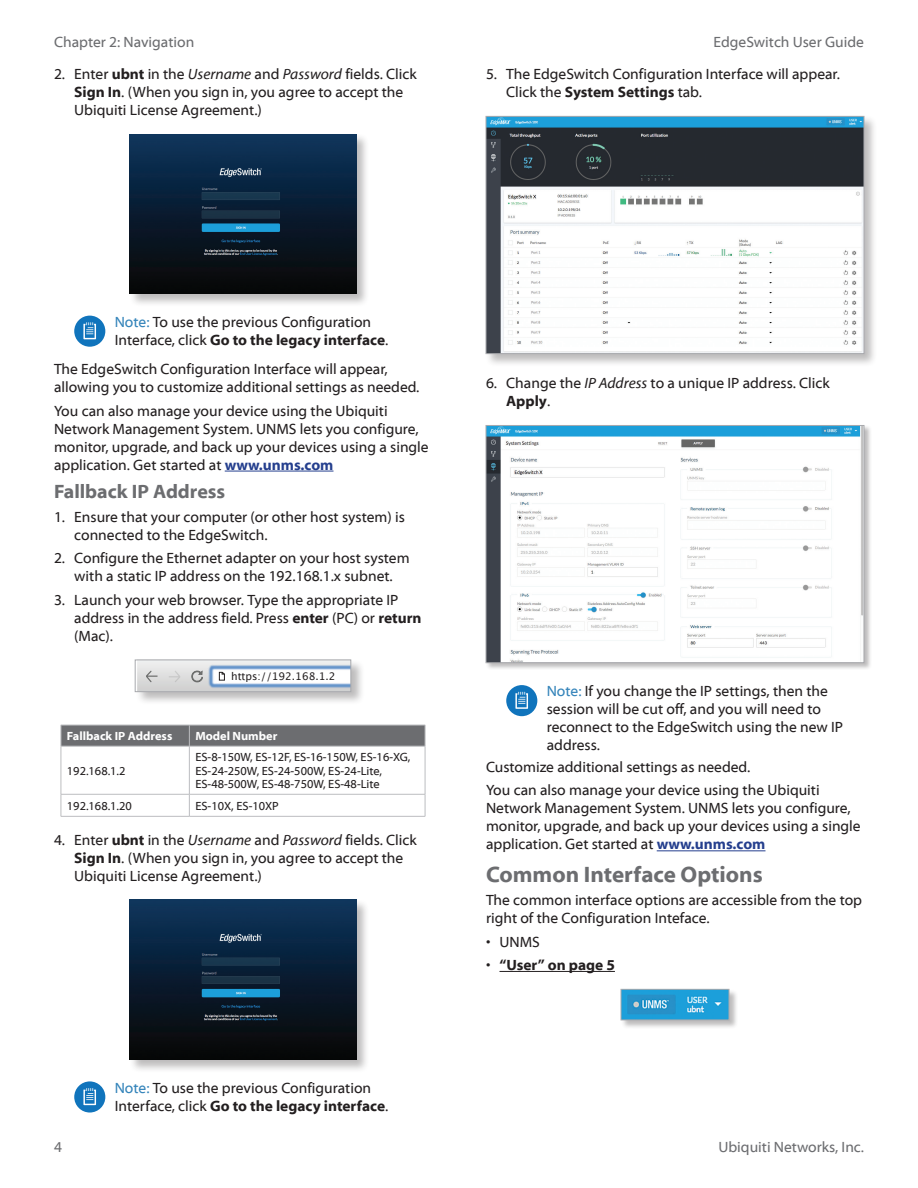
<style>
.page{position:relative;width:918px;height:1188px;background:#fff}
.page>*{position:absolute;margin:0;border:0;box-sizing:border-box;transform-origin:0 0}
.Heading_1{font:700 22.5px "Myriad Web Pro";color:#6c6d70}
.Heading_2{font:700 19.5px "Myriad Web Pro";color:#6c6d70}
.Body{font:15px/18px "Myriad Web Pro";color:#231f20}
.Note{font:15px/18px "Myriad Web Pro";color:#231f20}
.t1{font:15px "Myriad Web Pro";color:#6c6d70}
.t2{font:700 15px "Myriad Web Pro";color:#231f20}
.Table_Text{font:12px/13.5px "Myriad Web Pro";color:#231f20}
.Table_Header{font:700 12px "Myriad Web Pro";color:#fff}
.t3{font:10.5px "Lucida Grande";color:#231f20}
.s1{font-weight:700}
.s2{font-style:italic}
.s3{color:#3484ba}
.s4{font-weight:700;color:#253f8e}
.s5{font-weight:400}
</style>
<div class="page">
<hr style="left:225px;top:471px;width:109px;height:1px;background:#253f8e">
<div style="left:129px;top:133px;width:241px;height:174px;background:#231f20;opacity:.3"></div>
<img style="left:130px;top:134px;width:226px;height:159px">
<svg style="left:74px;top:316px;width:31px;height:31px"></svg>
<div style="left:134px;top:659px;width:230px;height:46px;background:#231f20;opacity:.3"></div>
<svg style="left:137px;top:662px;width:44px;height:28px"></svg>
<img style="left:181px;top:662px;width:168px;height:28px">
<div style="left:135px;top:660px;width:216px;height:32px;border:1px solid #a8a9ad"></div>
<svg style="left:61px;top:725px;width:365px;height:21px;background:#707174"></svg>
<hr style="left:61px;top:746px;width:128px;height:1px;background:#bcbdc0">
<hr style="left:61px;top:746px;width:1px;height:48px;background:#bcbdc0">
<hr style="left:189px;top:746px;width:236px;height:1px;background:#bcbdc0">
<hr style="left:189px;top:746px;width:1px;height:48px;background:#bcbdc0">
<hr style="left:425px;top:746px;width:1px;height:48px;background:#bcbdc0">
<hr style="left:61px;top:794px;width:128px;height:1px;background:#bcbdc0">
<svg style="left:61px;top:795px;width:1px;height:21px"></svg>
<hr style="left:189px;top:794px;width:236px;height:1px;background:#bcbdc0">
<svg style="left:189px;top:794px;width:1px;height:22px"></svg>
<svg style="left:425px;top:794px;width:1px;height:22px"></svg>
<hr style="left:61px;top:816px;width:128px;height:1px;background:#bcbdc0">
<hr style="left:189px;top:816px;width:236px;height:1px;background:#bcbdc0">
<div style="left:129px;top:899px;width:241px;height:174px;background:#231f20;opacity:.3"></div>
<img style="left:130px;top:900px;width:226px;height:159px">
<svg style="left:74px;top:1081px;width:31px;height:32px"></svg>
<hr style="left:657px;top:851px;width:109px;height:1px;background:#253f8e">
<hr style="left:500px;top:971px;width:115px;height:1px;background:#231f20">
<div style="left:485px;top:115px;width:393px;height:252px;background:#231f20;opacity:.3"></div>
<img style="left:488px;top:118px;width:374px;height:234px">
<div style="left:486px;top:116px;width:378px;height:238px;border:1px solid #a8a9ad"></div>
<div style="left:485px;top:425px;width:387px;height:245px;background:#231f20;opacity:.3"></div>
<img style="left:488px;top:427px;width:374px;height:234px">
<div style="left:486px;top:425px;width:378px;height:238px;border:1px solid #a8a9ad"></div>
<svg style="left:506px;top:685px;width:31px;height:31px"></svg>
<div style="left:621px;top:989px;width:117px;height:40px;background:#231f20;opacity:.3"></div>
<img style="left:623px;top:991px;width:104px;height:27px">
<div style="left:621px;top:989px;width:108px;height:31px;border:1px solid #a8a9ad"></div>
<p class="t1" style="left:54px;top:33px;width:142px">Chapter 2: Navigation</p>
<p class="Body" style="left:74px;top:65px;width:344px;text-indent:-20px">2. Enter <span class="s1">ubnt</span> in the <span class="s2">Username</span> and <span class="s2">Password</span> fields. Click<br><span class="s1">Sign In</span>. (When you sign in, you agree to accept the<br>Ubiquiti License Agreement.)</p>
<p class="t1" style="left:714px;top:33px;width:152px">EdgeSwitch User Guide</p>
<p class="Body" style="left:506px;top:65px;width:335px;text-indent:-20px">5. The EdgeSwitch Configuration Interface will appear.<br>Click the <span class="s1">System Settings</span> tab.</p>
<p class="Note" style="left:115px;top:313px;width:275px"><span class="s3">Note:</span> To use the previous Configuration<br>Interface, click <span class="s1">Go to the legacy interface</span>.</p>
<p class="Body" style="left:54px;top:360px;width:367px">The EdgeSwitch Configuration Interface will appear, allowing you to customize additional settings as needed.</p>
<p class="Body" style="left:54px;top:402px;width:376px">You can also manage your device using the Ubiquiti Network Management System. UNMS lets you configure, monitor, upgrade, and back up your devices using a single application. Get started at <span class="s4">www.unms.com</span></p>
<p class="Heading_2" style="left:54px;top:481px;width:173px">Fallback IP Address</p>
<p class="Body" style="left:74px;top:508px;width:332px;text-indent:-20px">1. Ensure that your computer (or other host system) is connected to the EdgeSwitch.</p>
<p class="Body" style="left:54px;top:549px;width:357px;text-align:center">2. Configure the Ethernet adapter on your host system with a static IP address on the 192.168.1.x subnet.</p>
<p class="Body" style="left:74px;top:591px;width:349px;text-indent:-20px">3. Launch your web browser. Type the appropriate IP address in the address field. Press <span class="s1">enter</span> (PC) or <span class="s1">return </span>(Mac).</p>
<p class="t3" style="left:231px;top:670px;width:106px">https://192.168.1.2</p>
<p class="Table_Header" style="left:67px;top:730px;width:107px">Fallback IP Address</p>
<p class="Table_Header" style="left:195px;top:730px;width:84px">Model Number</p>
<p class="Table_Text" style="left:67px;top:764px;width:60px">192.168.1.2</p>
<p class="Table_Text" style="left:195px;top:751px;width:217px">ES-8-150W, ES-12F, ES-16-150W, ES-16‑XG,<br>ES-24-250W, ES-24-500W, ES-24-Lite,<br>ES‑48‑500W, ES-48-750W, ES-48-Lite</p>
<p class="Table_Text" style="left:67px;top:799px;width:66px">192.168.1.20</p>
<p class="Table_Text" style="left:195px;top:799px;width:85px">ES-10X, ES-10XP</p>
<p class="Body" style="left:74px;top:831px;width:344px;text-indent:-20px">4. Enter <span class="s1">ubnt</span> in the <span class="s2">Username</span> and <span class="s2">Password</span> fields. Click<br><span class="s1">Sign In</span>. (When you sign in, you agree to accept the<br>Ubiquiti License Agreement.)</p>
<p class="t1" style="left:54px;top:1139px;width:9px">4</p>
<p class="Note" style="left:115px;top:1079px;width:275px"><span class="s3">Note:</span> To use the previous Configuration<br>Interface, click <span class="s1">Go to the legacy interface</span>.</p>
<p class="Body" style="left:506px;top:374px;width:325px;text-indent:-20px">6. Change the <span class="s2">IP Address</span> to a unique IP address. Click<br><span class="s1">Apply</span>.</p>
<p class="Note" style="left:547px;top:683px;width:298px"><span class="s3">Note:</span> If you change the IP settings, then the session will be cut off, and you will need to reconnect to the EdgeSwitch using the new IP address.</p>
<p class="Body" style="left:486px;top:758px;width:266px">Customize additional settings as needed.</p>
<p class="Body" style="left:486px;top:782px;width:376px">You can also manage your device using the Ubiquiti Network Management System. UNMS lets you configure, monitor, upgrade, and back up your devices using a single application. Get started at <span class="s4">www.unms.com</span></p>
<p class="Heading_1" style="left:486px;top:862px;width:278px">Common Interface Options</p>
<p class="Body" style="left:486px;top:891px;width:378px">The common interface options are accessible from the top right of the Configuration Inteface.</p>
<p class="Body" style="left:486px;top:933px;width:55px">• UNMS</p>
<p class="t2" style="left:486px;top:957px;width:130px"><span class="s5">•</span> “User” on page 5</p>
<p class="t1" style="left:718px;top:1139px;width:147px">Ubiquiti Networks, Inc.</p>
</div>
